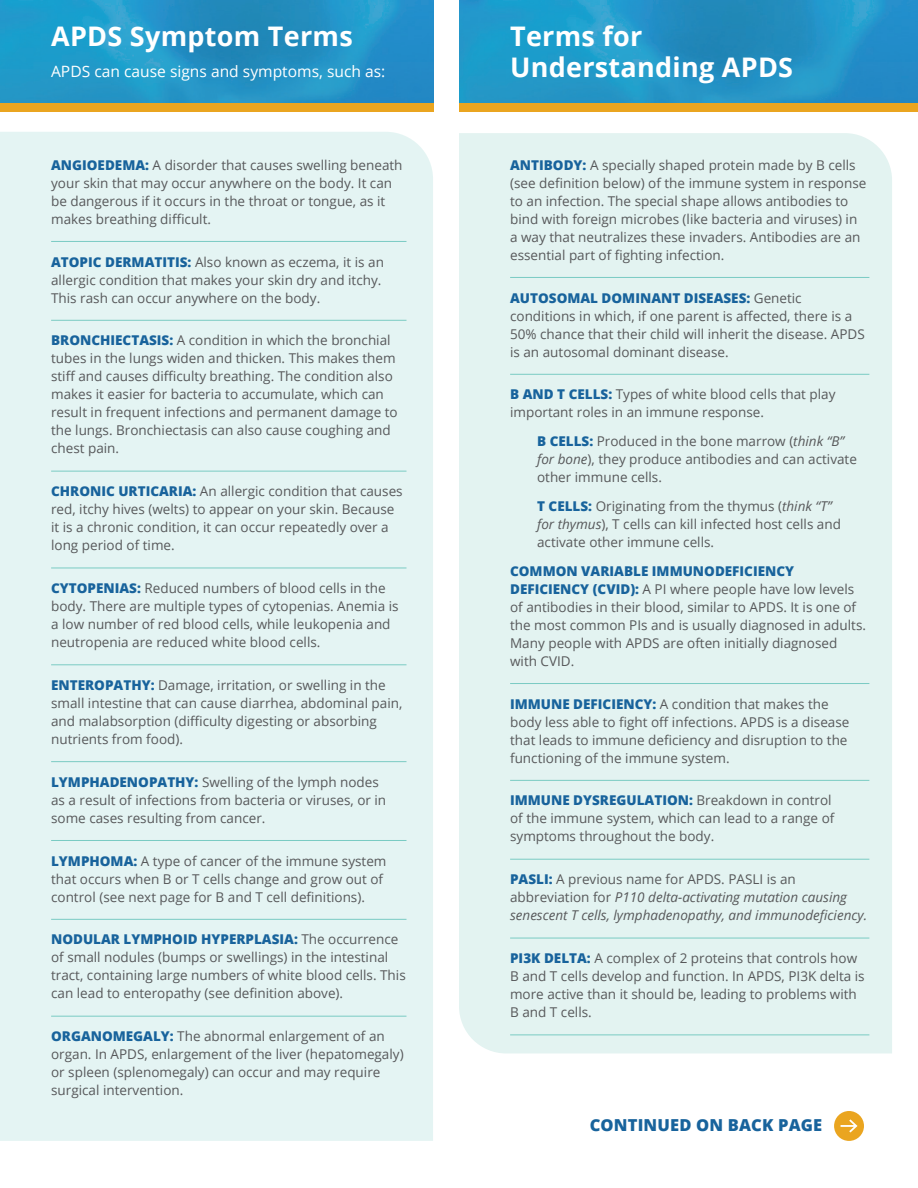
<style>
.page{position:relative;width:918px;height:1188px;background:#fff}
.page>*{position:absolute;margin:0;border:0;box-sizing:border-box;transform-origin:0 0}
.t1{font:700 27px/31.5px "Open Sans";letter-spacing:.01em;color:#fff}
.t2{font:800 16.5px "Open Sans";letter-spacing:.01em;color:#18639c}
.t3{font:15.6px "Open Sans";color:#fff}
.t4{font:13.5px/18px "Open Sans";color:#57585a}
.t5{font:italic 13.5px/18px "Open Sans";color:#57585a}
.s1{font-weight:800;color:#18639c}
.s2{font-style:italic}
.s3{font-weight:800;font-style:normal;color:#18639c}
.s4{font-style:normal}
</style>
<div class="page">
<img style="left:459px;top:0;width:459px;height:111px">
<div style="left:459px;top:133px;width:433px;height:920px;background:#e3f3f1"></div>
<img style="left:0;top:0;width:433px;height:103px">
<div style="left:0;top:132px;width:433px;height:1009px;background:#e4f4f3"></div>
<hr style="left:51px;top:241px;width:356px;height:1px;background:#7acbc3">
<hr style="left:51px;top:320px;width:356px;height:1px;background:#7acbc3">
<hr style="left:51px;top:471px;width:356px;height:1px;background:#7acbc3">
<hr style="left:51px;top:568px;width:356px;height:1px;background:#7acbc3">
<hr style="left:51px;top:664px;width:356px;height:1px;background:#7acbc3">
<hr style="left:51px;top:761px;width:356px;height:1px;background:#7acbc3">
<hr style="left:51px;top:840px;width:356px;height:1px;background:#7acbc3">
<hr style="left:51px;top:919px;width:356px;height:1px;background:#7acbc3">
<hr style="left:51px;top:1016px;width:356px;height:1px;background:#7acbc3">
<hr style="left:510px;top:277px;width:359px;height:1px;background:#7acbc3">
<hr style="left:510px;top:374px;width:359px;height:1px;background:#7acbc3">
<hr style="left:510px;top:683px;width:359px;height:1px;background:#7acbc3">
<hr style="left:510px;top:780px;width:359px;height:1px;background:#7acbc3">
<hr style="left:510px;top:859px;width:359px;height:1px;background:#7acbc3">
<hr style="left:510px;top:938px;width:359px;height:1px;background:#7acbc3">
<hr style="left:510px;top:1035px;width:359px;height:1px;background:#7acbc3">
<div style="left:834px;top:1111px;width:30px;height:30px;background:#eaa520;border-radius:50%"></div>
<svg style="left:841px;top:1119px;width:17px;height:14px"></svg>
<div style="left:0;top:103px;width:433px;height:8px;background:#eaa520"></div>
<div style="left:460px;top:103px;width:458px;height:8px;background:#eaa520"></div>
<h1 class="t1" style="left:51px;top:19px;width:303px">APDS Symptom Terms</h1>
<p class="t3" style="left:51px;top:61px;width:336px">APDS can cause signs and symptoms, such as:</p>
<p class="t4" style="left:51px;top:156px;width:353px"><span class="s1">ANGIOEDEMA:</span> A disorder that causes swelling beneath your skin that may occur anywhere on the body. It can be dangerous if it occurs in the throat or tongue, as it makes breathing difficult.</p>
<p class="t4" style="left:51px;top:252px;width:334px"><span class="s1">ATOPIC DERMATITIS:</span> Also known as eczema, it is an allergic condition that makes your skin dry and itchy.<br>This rash can occur anywhere on the body.</p>
<p class="t4" style="left:51px;top:331px;width:348px"><span class="s1">BRONCHIECTASIS:</span> A condition in which the bronchial tubes in the lungs widen and thicken. This makes them stiff and causes difficulty breathing. The condition also makes it easier for bacteria to accumulate, which can result in frequent infections and permanent damage to the lungs. Bronchiectasis can also cause coughing and chest pain.</p>
<p class="t4" style="left:51px;top:482px;width:353px"><span class="s1">CHRONIC URTICARIA:</span> An allergic condition that causes red, itchy hives (welts) to appear on your skin. Because it is a chronic condition, it can occur repeatedly over a long period of time.</p>
<p class="t4" style="left:51px;top:579px;width:349px"><span class="s1">CYTOPENIAS:</span> Reduced numbers of blood cells in the body. There are multiple types of cytopenias. Anemia is a low number of red blood cells, while leukopenia and neutropenia are reduced white blood cells.</p>
<p class="t4" style="left:51px;top:676px;width:353px"><span class="s1">ENTEROPATHY:</span> Damage, irritation, or swelling in the small intestine that can cause diarrhea, abdominal pain, and malabsorption (difficulty digesting or absorbing nutrients from food).</p>
<p class="t4" style="left:51px;top:772px;width:337px"><span class="s1">LYMPHADENOPATHY:</span> Swelling of the lymph nodes as a result of infections from bacteria or viruses, or in some cases resulting from cancer.</p>
<p class="t4" style="left:51px;top:851px;width:337px"><span class="s1">LYMPHOMA:</span> A type of cancer of the immune system that occurs when B or T cells change and grow out of control (see next page for B and T cell definitions).</p>
<p class="t4" style="left:51px;top:930px;width:356px"><span class="s1">NODULAR LYMPHOID HYPERPLASIA:</span> The occurrence of small nodules (bumps or swellings) in the intestinal tract, containing large numbers of white blood cells. This can lead to enteropathy (see definition above).</p>
<p class="t4" style="left:51px;top:1027px;width:354px"><span class="s1">ORGANOMEGALY:</span> The abnormal enlargement of an organ. In APDS, enlargement of the liver (hepatomegaly) or spleen (splenomegaly) can occur and may require surgical intervention.</p>
<h1 class="t1" style="left:510px;top:19px;width:285px">Terms for<br>Understanding APDS</h1>
<p class="t4" style="left:510px;top:156px;width:358px"><span class="s1">ANTIBODY:</span> A specially shaped protein made by B cells (see definition below) of the immune system in response to an infection. The special shape allows antibodies to bind with foreign microbes (like bacteria and viruses) in a way that neutralizes these invaders. Antibodies are an essential part of fighting infection.</p>
<p class="t4" style="left:510px;top:288px;width:356px"><span class="s1">AUTOSOMAL DOMINANT DISEASES:</span> Genetic conditions in which, if one parent is affected, there is a 50% chance that their child will inherit the disease. APDS is an autosomal dominant disease.</p>
<p class="t4" style="left:510px;top:385px;width:327px"><span class="s1">B AND T CELLS:</span> Types of white blood cells that play important roles in an immune response.</p>
<p class="t4" style="left:537px;top:432px;width:321px"><span class="s1">B CELLS:</span> Produced in the bone marrow (<span class="s2">think “B” for bone</span>), they produce antibodies and can activate other immune cells.</p>
<p class="t4" style="left:537px;top:497px;width:305px"><span class="s1">T CELLS:</span> Originating from the thymus (<span class="s2">think “T” for thymus</span>), T cells can kill infected host cells and activate other immune cells.</p>
<p class="t4" style="left:510px;top:562px;width:357px"><span class="s1">COMMON VARIABLE IMMUNODEFICIENCY DEFICIENCY (CVID):</span> A PI where people have low levels of antibodies in their blood, similar to APDS. It is one of the most common PIs and is usually diagnosed in adults.<br>Many people with APDS are often initially diagnosed with CVID.</p>
<p class="t4" style="left:510px;top:694px;width:341px"><span class="s1">IMMUNE DEFICIENCY:</span> A condition that makes the body less able to fight off infections. APDS is a disease that leads to immune deficiency and disruption to the functioning of the immune system.</p>
<p class="t4" style="left:510px;top:791px;width:326px"><span class="s1">IMMUNE DYSREGULATION:</span> Breakdown in control of the immune system, which can lead to a range of symptoms throughout the body.</p>
<p class="t5" style="left:510px;top:870px;width:359px"><span class="s3">PASLI:</span> <span class="s4">A previous name for APDS. PASLI is an abbreviation for</span> P110 delta-activating mutation causing senescent T cells, lymphadenopathy, and immunodeficiency.</p>
<p class="t4" style="left:510px;top:949px;width:356px"><span class="s1">PI3K DELTA:</span> A complex of 2 proteins that controls how B and T cells develop and function. In APDS, PI3K delta is more active than it should be, leading to problems with B and T cells.</p>
<p class="t2" style="left:590px;top:1112px;width:234px">CONTINUED ON BACK PAGE</p>
</div>
